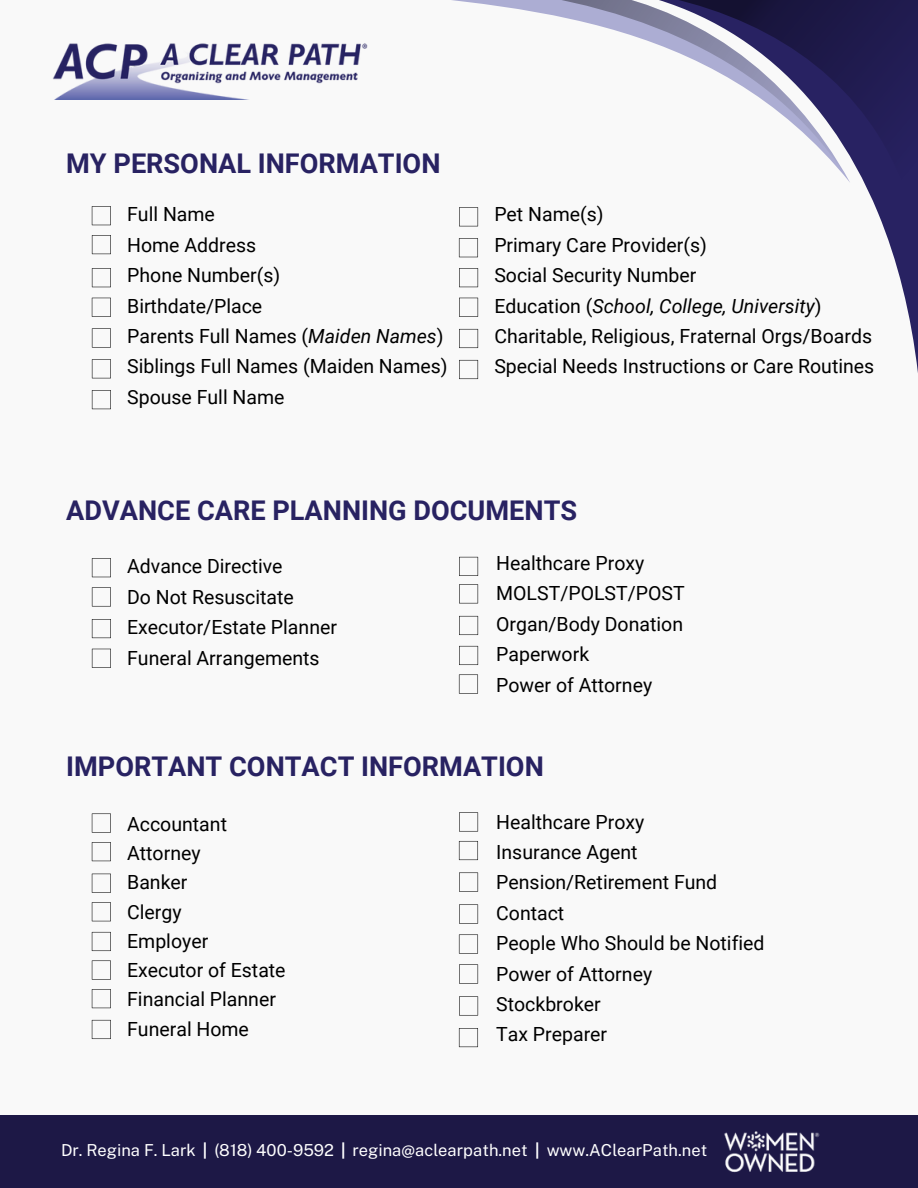
<style>
.page{position:relative;width:918px;height:1188px;background:#f9f9f9}
.page>*{position:absolute;margin:0;border:0;box-sizing:border-box;transform-origin:0 0}
.t1{font:700 27.15px "Roboto";color:#282262}
.t2{font:19.5px/30.3px "Roboto";color:#000}
.t3{font:16.5px "Public Sans";color:#fff}
.s1{font-style:italic}
.s2{font-weight:700}
</style>
<div class="page">
<svg style="left:888px;top:240px;width:30px;height:133px"></svg>
<svg style="left:850px;top:0;width:68px;height:240px;background:#3c376a"></svg>
<svg style="left:478px;top:0;width:372px;height:182px"></svg>
<svg style="left:92px;top:206px;width:19px;height:19px"></svg>
<svg style="left:92px;top:235px;width:19px;height:19px"></svg>
<svg style="left:92px;top:268px;width:19px;height:19px"></svg>
<svg style="left:92px;top:298px;width:19px;height:19px"></svg>
<svg style="left:92px;top:328px;width:19px;height:20px"></svg>
<img style="left:53px;top:43px;width:315px;height:56px">
<svg style="left:92px;top:359px;width:19px;height:19px"></svg>
<svg style="left:92px;top:390px;width:19px;height:19px"></svg>
<svg style="left:459px;top:207px;width:19px;height:19px"></svg>
<svg style="left:459px;top:238px;width:19px;height:19px"></svg>
<svg style="left:459px;top:268px;width:19px;height:19px"></svg>
<svg style="left:459px;top:298px;width:19px;height:19px"></svg>
<svg style="left:459px;top:329px;width:19px;height:19px"></svg>
<svg style="left:92px;top:558px;width:19px;height:19px"></svg>
<svg style="left:92px;top:587px;width:19px;height:19px"></svg>
<svg style="left:92px;top:619px;width:19px;height:19px"></svg>
<svg style="left:92px;top:649px;width:19px;height:19px"></svg>
<svg style="left:459px;top:557px;width:19px;height:19px"></svg>
<svg style="left:459px;top:584px;width:19px;height:19px"></svg>
<svg style="left:459px;top:616px;width:19px;height:19px"></svg>
<div style="left:0;top:1115px;width:918px;height:73px;background:#1d1846"></div>
<img style="left:724px;top:1131px;width:96px;height:42px">
<svg style="left:459px;top:646px;width:19px;height:19px"></svg>
<svg style="left:459px;top:674px;width:19px;height:20px"></svg>
<svg style="left:92px;top:814px;width:19px;height:19px"></svg>
<svg style="left:92px;top:842px;width:19px;height:19px"></svg>
<svg style="left:92px;top:874px;width:19px;height:19px"></svg>
<svg style="left:92px;top:902px;width:19px;height:19px"></svg>
<svg style="left:92px;top:932px;width:19px;height:19px"></svg>
<svg style="left:92px;top:961px;width:19px;height:19px"></svg>
<svg style="left:92px;top:989px;width:19px;height:19px"></svg>
<svg style="left:92px;top:1020px;width:19px;height:19px"></svg>
<svg style="left:459px;top:812px;width:19px;height:20px"></svg>
<svg style="left:459px;top:841px;width:19px;height:19px"></svg>
<svg style="left:459px;top:873px;width:19px;height:19px"></svg>
<svg style="left:459px;top:904px;width:19px;height:20px"></svg>
<svg style="left:459px;top:934px;width:19px;height:20px"></svg>
<svg style="left:459px;top:964px;width:19px;height:20px"></svg>
<svg style="left:459px;top:996px;width:19px;height:20px"></svg>
<svg style="left:459px;top:1028px;width:19px;height:19px"></svg>
<svg style="left:459px;top:360px;width:19px;height:19px"></svg>
<p class="t1" style="left:66px;top:148px;width:376px">MY PERSONAL INFORMATION</p>
<p class="t2" style="left:127px;top:200px;width:322px">Full Name<br>Home Address<br>Phone Number(s)<br>Birthdate/Place<br>Parents Full Names (<span class="s1">Maiden Names</span>)<br>Siblings Full Names (Maiden Names)<br>Spouse Full Name</p>
<p class="t2" style="left:494px;top:200px;width:381px">Pet Name(s)<br>Primary Care Provider(s)<br>Social Security Number<br>Education (<span class="s1">School, College, University</span>)<br>Charitable, Religious, Fraternal Orgs/Boards<br>Special Needs Instructions or Care Routines</p>
<p class="t1" style="left:66px;top:495px;width:512px">ADVANCE CARE PLANNING DOCUMENTS</p>
<p class="t2" style="left:127px;top:552px;width:211px">Advance Directive<br>Do Not Resuscitate<br>Executor/Estate Planner<br>Funeral Arrangements</p>
<h2 class="t2" style="left:496px;top:548px;width:190px">Healthcare Proxy<br>MOLST/POLST/POST<br>Organ/Body Donation<br>Paperwork<br>Power of Attorney</h2>
<h2 class="t1" style="left:66px;top:751px;width:479px">IMPORTANT CONTACT INFORMATION</h2>
<p class="t2" style="left:127px;top:810px;width:160px;line-height:29.2px">Accountant<br>Attorney<br>Banker<br>Clergy<br>Employer<br>Executor of Estate<br>Financial Planner<br>Funeral Home</p>
<p class="t2" style="left:496px;top:807px;width:270px">Healthcare Proxy<br>Insurance Agent<br>Pension/Retirement Fund<br>Contact<br>People Who Should be Notified<br>Power of Attorney<br>Stockbroker<br>Tax Preparer</p>
<h1 class="t3" style="left:61px;top:1140px;width:648px">Dr. Regina F. Lark <span class="s2">|</span> (818) 400-9592 <span class="s2">|</span> regina@aclearpath.net <span class="s2">|</span> www.AClearPath.net</h1>
</div>
